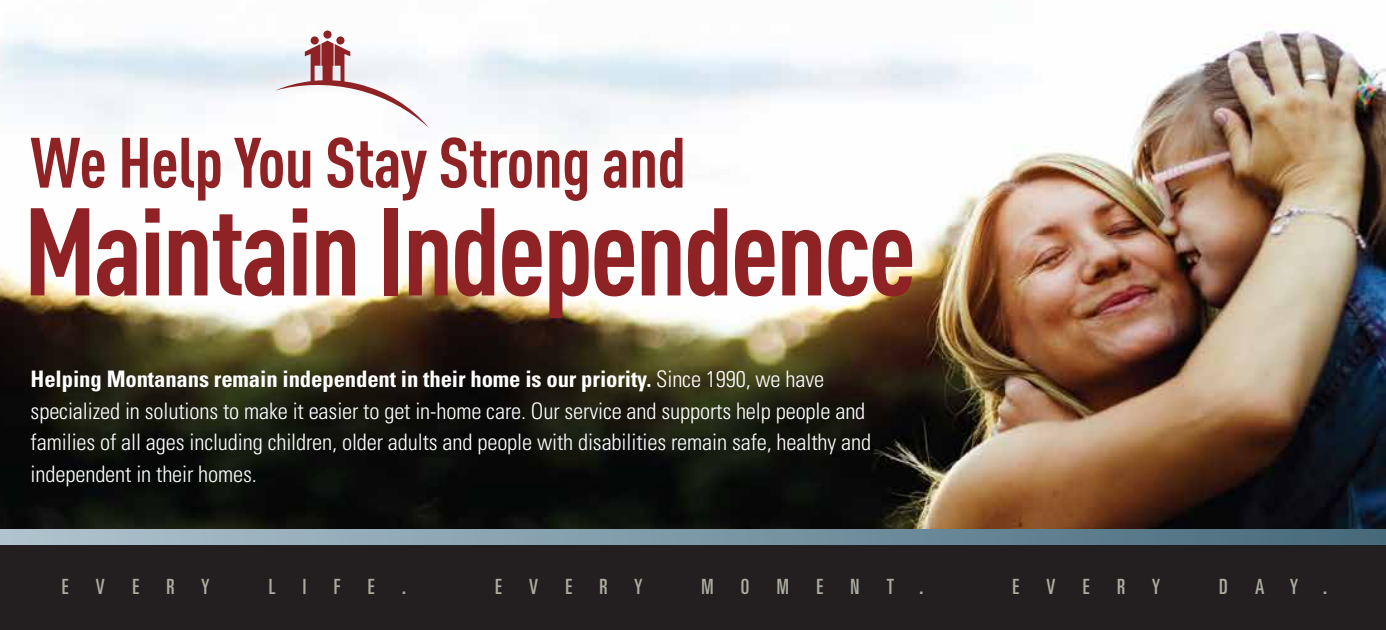
<style>
.page{position:relative;width:1386px;height:630px;background:#fff}
.page>*{position:absolute;margin:0;border:0;box-sizing:border-box;transform-origin:0 0}
.t1{font:700 122.5px "DIN Cond";letter-spacing:-.025em;color:#8f2224}
.t2{font:700 70px "DIN Cond";letter-spacing:-.01em;color:#8f2224}
.t3{font:300 condensed 22.75px/31.5px "Univers";letter-spacing:-.005em;color:#fff}
.t4{font:ultra-condensed 21px "Univers";color:#aaaca0}
.s1{font-weight:700}
</style>
<div class="page">
<img style="left:0;top:30px;width:1386px;height:500px">
<div style="left:0;top:530px;width:1386px;height:16px;background:linear-gradient(to right,#b1c5d0,#466a7b)"></div>
<div style="left:0;top:546px;width:1386px;height:84px;background:#231f20"></div>
<div style="left:311px;top:36px;width:8px;height:9px;background:#8f2224;border-radius:50%"></div>
<div style="left:336px;top:36px;width:9px;height:9px;background:#8f2224;border-radius:50%"></div>
<svg style="left:323px;top:30px;width:9px;height:9px"></svg>
<svg style="left:275px;top:41px;width:154px;height:87px"></svg>
<h2 class="t2" style="left:30px;top:120px;width:657px">We Help You Stay Strong and</h2>
<h1 class="t1" style="left:23px;top:177px;width:895px">Maintain Independence</h1>
<p class="t3" style="left:31px;top:363px;width:842px"><span class="s1">Helping Montanans remain independent in their home is our priority.</span> Since 1990, we have specialized in solutions to make it easier to get in-home care. Our service and supports help people and families of all ages including children, older adults and people with disabilities remain safe, healthy and independent in their homes.</p>
<p class="t4" style="left:62px;top:575px;width:8px">E</p>
<p class="t4" style="left:96px;top:575px;width:10px">V</p>
<p class="t4" style="left:132px;top:575px;width:8px">E</p>
<p class="t4" style="left:166px;top:575px;width:10px">R</p>
<p class="t4" style="left:201px;top:575px;width:10px">Y</p>
<p class="t4" style="left:269px;top:575px;width:8px">L</p>
<p class="t4" style="left:303px;top:575px;width:5px">I</p>
<p class="t4" style="left:334px;top:575px;width:8px">F</p>
<p class="t4" style="left:368px;top:575px;width:8px">E</p>
<p class="t4" style="left:402px;top:575px;width:5px">.</p>
<p class="t4" style="left:495px;top:575px;width:8px">E</p>
<p class="t4" style="left:529px;top:575px;width:10px">V</p>
<p class="t4" style="left:566px;top:575px;width:8px">E</p>
<p class="t4" style="left:600px;top:575px;width:10px">R</p>
<p class="t4" style="left:634px;top:575px;width:10px">Y</p>
<p class="t4" style="left:702px;top:575px;width:14px">M</p>
<p class="t4" style="left:741px;top:575px;width:10px">O</p>
<p class="t4" style="left:777px;top:575px;width:14px">M</p>
<p class="t4" style="left:816px;top:575px;width:8px">E</p>
<p class="t4" style="left:850px;top:575px;width:10px">N</p>
<p class="t4" style="left:887px;top:575px;width:38px">T .</p>
<p class="t4" style="left:1012px;top:575px;width:8px">E</p>
<p class="t4" style="left:1047px;top:575px;width:10px">V</p>
<p class="t4" style="left:1083px;top:575px;width:8px">E</p>
<p class="t4" style="left:1117px;top:575px;width:10px">R</p>
<p class="t4" style="left:1152px;top:575px;width:10px">Y</p>
<p class="t4" style="left:1219px;top:575px;width:10px">D</p>
<p class="t4" style="left:1255px;top:575px;width:74px">AY.</p>
</div>
